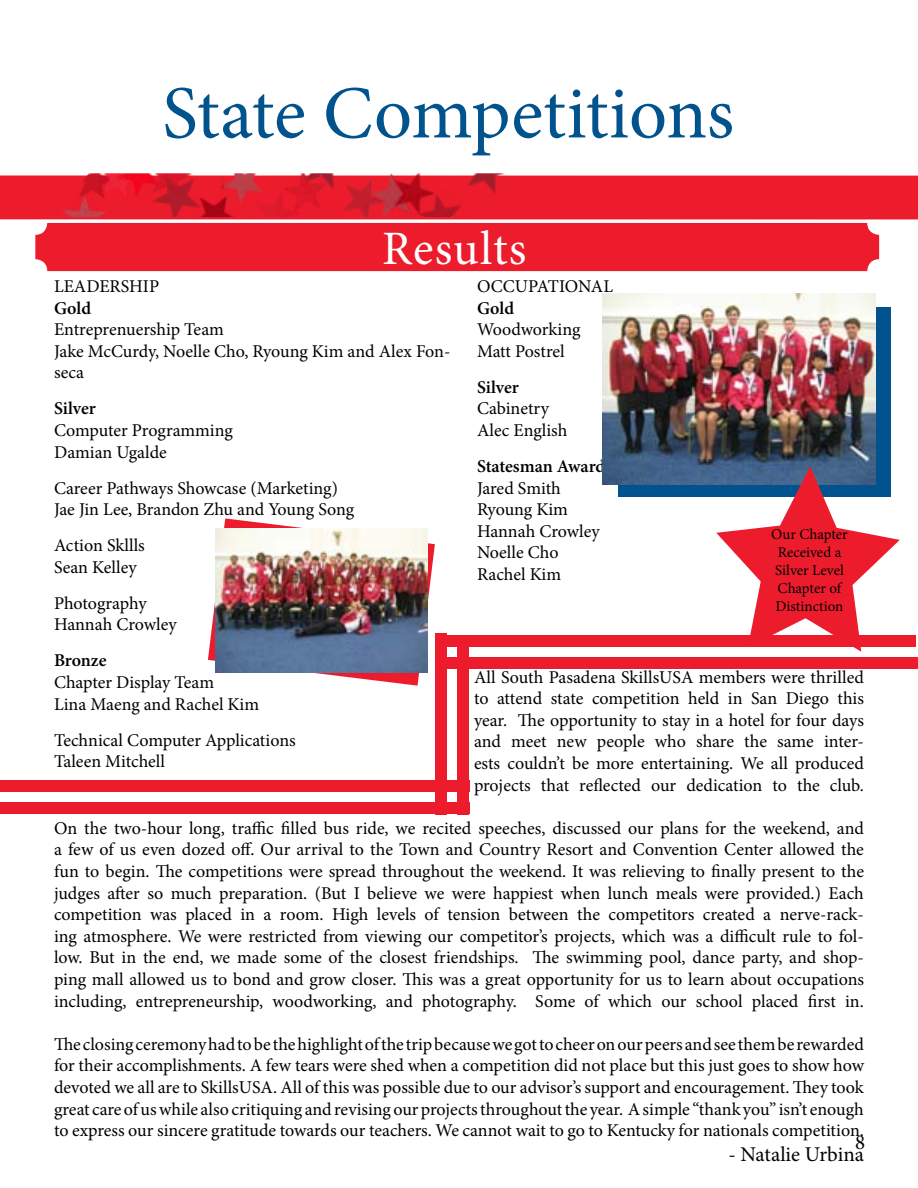
<style>
.page{position:relative;width:918px;height:1188px;background:#fff}
.page>*{position:absolute;margin:0;border:0;box-sizing:border-box;transform-origin:0 0}
.t1{font:75px "Minion Pro";letter-spacing:-.005em;color:#00538d}
.t2{font:48px "Minion Pro";letter-spacing:.025em;color:#fff}
.t3{font:21px "Minion Pro";color:#000}
.t4{font:18px/21.6px "Minion Pro";letter-spacing:-.005em;color:#000}
.t5{font:600 18px "Minion Pro";letter-spacing:-.005em;color:#000}
.t6{font:15px/18px "Minion Pro";color:#000}
</style>
<div class="page">
<div style="left:0;top:176px;width:918px;height:43px;background:#ed1c2d"></div>
<img style="left:54px;top:173px;width:810px;height:44px">
<div style="left:35px;top:223px;width:844px;height:48px;background:#ed1c2d;border-radius:12px"></div>
<div style="left:0;top:781px;width:469px;height:11px;background:#ed1c2d"></div>
<div style="left:0;top:803px;width:470px;height:11px;background:#ed1c2d"></div>
<div style="left:436px;top:634px;width:11px;height:181px;background:#ed1c2d"></div>
<div style="left:458px;top:640px;width:11px;height:175px;background:#ed1c2d"></div>
<div style="left:436px;top:635px;width:480px;height:12px;background:#ed1c2d"></div>
<div style="left:436px;top:657px;width:482px;height:12px;background:#ed1c2d"></div>
<div style="left:618px;top:307px;width:273px;height:190px;background:#00538d"></div>
<img style="left:602px;top:294px;width:274px;height:191px">
<svg style="left:208px;top:518px;width:227px;height:168px"></svg>
<img style="left:215px;top:528px;width:213px;height:144px">
<svg style="left:716px;top:466px;width:184px;height:186px"></svg>
<h1 class="t1" style="left:162px;top:63px;width:573px">State Competitions</h1>
<h2 class="t2" style="left:382px;top:217px;width:146px">Results</h2>
<p class="t4" style="left:477px;top:276px;width:138px">OCCUPATIONAL</p>
<p class="t5" style="left:477px;top:295px;width:39px">Gold</p>
<p class="t4" style="left:477px;top:319px;width:105px">Woodworking<br>Matt Postrel</p>
<p class="t5" style="left:477px;top:375px;width:43px">Silver</p>
<p class="t4" style="left:477px;top:398px;width:92px">Cabinetry<br>Alec English</p>
<p class="t5" style="left:477px;top:454px;width:137px">Statesman Awards</p>
<p class="t4" style="left:477px;top:477px;width:124px">Jared Smith<br>Ryoung Kim<br>Hannah Crowley<br>Noelle Cho<br>Rachel Kim</p>
<p class="t4" style="left:54px;top:276px;width:107px">LEADERSHIP</p>
<p class="t5" style="left:54px;top:295px;width:39px">Gold</p>
<p class="t4" style="left:54px;top:319px;width:398px">Entreprenuership Team<br>Jake McCurdy, Noelle Cho, Ryoung Kim and Alex Fon&shy;seca</p>
<p class="t5" style="left:54px;top:396px;width:43px">Silver</p>
<p class="t4" style="left:54px;top:420px;width:180px">Computer Programming<br>Damian Ugalde</p>
<p class="t4" style="left:54px;top:477px;width:302px">Career Pathways Showcase (Marketing)<br>Jae Jin Lee, Brandon Zhu and Young Song</p>
<p class="t4" style="left:54px;top:535px;width:92px">Action Skllls<br>Sean Kelley</p>
<p class="t4" style="left:54px;top:592px;width:124px">Photography<br>Hannah Crowley</p>
<p class="t5" style="left:54px;top:648px;width:54px">Bronze</p>
<p class="t4" style="left:54px;top:672px;width:207px">Chapter Display Team<br>Lina Maeng and Rachel Kim</p>
<p class="t4" style="left:54px;top:729px;width:243px">Technical Computer Applications<br>Taleen Mitchell</p>
<p class="t6" style="left:771px;top:525px;width:78px">Our Chapter<br>Received a<br>Silver Level<br>Chapter of<br>Distinction</p>
<p class="t4" style="left:474px;top:666px;width:392px;text-align:justify">All South Pasadena SkillsUSA members were thrilled to attend state competition held in San Diego this year. The opportunity to stay in a hotel for four days and meet new people who share the same inter&shy;ests couldn’t be more entertaining. We all produced projects that reflected our dedication to the club.</p>
<p class="t4" style="left:54px;top:817px;width:812px;text-align:justify">On the two-hour long, traffic filled bus ride, we recited speeches, discussed our plans for the weekend, and a few of us even dozed off. Our arrival to the Town and Country Resort and Convention Center allowed the fun to begin. The competitions were spread throughout the weekend. It was relieving to finally present to the judges after so much preparation. (But I believe we were happiest when lunch meals were provided.) Each competition was placed in a room. High levels of tension between the competitors created a nerve-rack&shy;ing atmosphere. We were restricted from viewing our competitor’s projects, which was a difficult rule to fol&shy;low. But in the end, we made some of the closest friendships. The swimming pool, dance party, and shop&shy;ping mall allowed us to bond and grow closer. This was a great opportunity for us to learn about occupations including, entrepreneurship, woodworking, and photography. Some of which our school placed first in.</p>
<p class="t4" style="left:54px;top:1033px;width:812px;text-align:justify">The closing ceremony had to be the highlight of the trip because we got to cheer on our peers and see them be rewarded for their accomplishments. A few tears were shed when a competition did not place but this just goes to show how devoted we all are to SkillsUSA. All of this was possible due to our advisor’s support and encouragement. They took great care of us while also critiquing and revising our projects throughout the year. A simple “thank you” isn’t enough to express our sincere gratitude towards our teachers. We cannot wait to go to Kentucky for nationals competition.</p>
<p class="t3" style="left:728px;top:1141px;width:137px">- Natalie Urbina</p>
<p class="t3" style="left:855px;top:1128px;width:12px">8</p>
</div>
